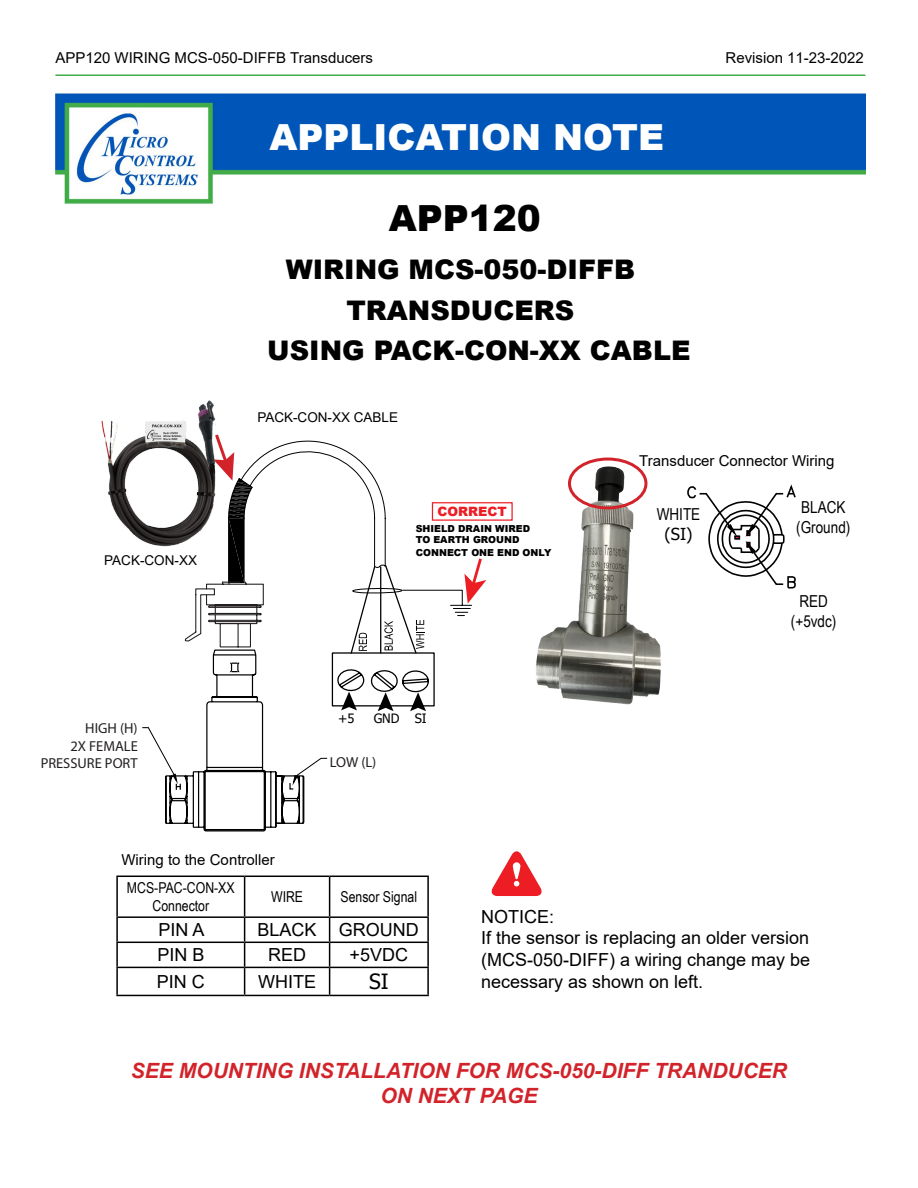
<style>
.page{position:relative;width:918px;height:1188px;background:#fff}
.page>*{position:absolute;margin:0;border:0;box-sizing:border-box;transform-origin:0 0}
.t1{font:900 36px "Arial";color:#fff}
.t2{font:900 36px "Arial";color:#000}
.t3{font:900 27px "Arial";color:#000}
.t4{font:italic 700 21px/25.2px "Arial";color:#d2232a;text-align:center}
.t5{font:21px "Tahoma";color:#000}
.t6{font:18px/21.6px "Arial";color:#000}
.t7{font:16.5px/19.8px "Arial Narrow";color:#000}
.t8{font:16.5px "Tahoma";color:#000}
.t9{font:15px "Arial";color:#000}
.t10{font:15px/18px "Arial Narrow";color:#000;text-align:center}
.t11{font:14.55px/17.4px "Myriad Pro";color:#231f20;text-align:right}
.t12{font:13.5px "Arial";color:#000}
.t13{font:12.9px "Tahoma";color:#000}
.t14{font:900 12.9px "Arial";color:#ed1d24}
.t15{font:900 9.6px/11.6px "Arial";color:#010101}
</style>
<div class="page">
<hr style="left:55px;top:74px;width:810px;height:2px;background:#41ad49">
<img style="left:55px;top:93px;width:810px;height:111px">
<div style="left:432px;top:502px;width:81px;height:19px;border:1px solid #ed1d24"></div>
<img style="left:536px;top:464px;width:125px;height:241px">
<svg style="left:687px;top:484px;width:109px;height:105px"></svg>
<hr style="left:116px;top:876px;width:129px;height:1px;background:#000">
<hr style="left:116px;top:877px;width:2px;height:39px;background:#000">
<hr style="left:245px;top:876px;width:85px;height:1px;background:#000">
<hr style="left:244px;top:877px;width:1px;height:39px;background:#000">
<hr style="left:330px;top:876px;width:99px;height:1px;background:#000">
<hr style="left:329px;top:877px;width:1px;height:39px;background:#000">
<hr style="left:427px;top:877px;width:2px;height:39px;background:#000">
<hr style="left:116px;top:916px;width:129px;height:2px;background:#000">
<hr style="left:116px;top:918px;width:2px;height:24px;background:#000">
<hr style="left:245px;top:916px;width:85px;height:2px;background:#000">
<hr style="left:330px;top:916px;width:99px;height:2px;background:#000">
<hr style="left:427px;top:918px;width:2px;height:24px;background:#000">
<hr style="left:116px;top:942px;width:129px;height:1px;background:#000">
<hr style="left:116px;top:943px;width:2px;height:24px;background:#000">
<hr style="left:245px;top:942px;width:85px;height:1px;background:#000">
<hr style="left:330px;top:942px;width:99px;height:1px;background:#000">
<hr style="left:427px;top:943px;width:2px;height:24px;background:#000">
<hr style="left:116px;top:967px;width:129px;height:1px;background:#000">
<hr style="left:116px;top:968px;width:2px;height:27px;background:#000">
<hr style="left:245px;top:967px;width:85px;height:1px;background:#000">
<svg style="left:244px;top:918px;width:1px;height:77px"></svg>
<hr style="left:330px;top:967px;width:99px;height:1px;background:#000">
<svg style="left:329px;top:918px;width:1px;height:77px"></svg>
<hr style="left:427px;top:968px;width:2px;height:27px;background:#000">
<hr style="left:116px;top:995px;width:129px;height:1px;background:#000">
<hr style="left:245px;top:995px;width:85px;height:1px;background:#000">
<hr style="left:330px;top:995px;width:99px;height:1px;background:#000">
<svg style="left:492px;top:851px;width:50px;height:45px"></svg>
<div style="left:568px;top:458px;width:79px;height:51px;border:3px solid #d2232a;border-radius:50%"></div>
<img style="left:101px;top:400px;width:113px;height:141px">
<svg style="left:142px;top:414px;width:344px;height:418px"></svg>
<p class="t9" style="left:55px;top:47px;width:319px">APP120 WIRING MCS-050-DIFFB Transducers</p>
<p class="t9" style="left:726px;top:47px;width:140px">Revision 11-23-2022</p>
<h1 class="t1" style="left:269px;top:111px;width:396px">APPLICATION NOTE</h1>
<h1 class="t2" style="left:389px;top:192px;width:154px">APP120</h1>
<h2 class="t3" style="left:286px;top:250px;width:351px">WIRING MCS-050-DIFFB</h2>
<h2 class="t3" style="left:346px;top:290px;width:229px">TRANSDUCERS</h2>
<h2 class="t3" style="left:267px;top:331px;width:425px">USING PACK-CON-XX CABLE</h2>
<p class="t12" style="left:104px;top:551px;width:94px">PACK-CON-XX</p>
<p class="t11" style="left:41px;top:719px;width:99px">HIGH (H)<br>2X FEMALE<br>PRESSURE PORT</p>
<p class="t12" style="left:257px;top:408px;width:142px">PACK-CON-XX CABLE</p>
<p class="t14" style="left:437px;top:502px;width:71px">CORRECT</p>
<p class="t15" style="left:416px;top:522px;width:116px">SHIELD DRAIN WIRED<br>TO EARTH GROUND</p>
<p class="t15" style="left:416px;top:546px;width:137px">CONNECT ONE END ONLY</p>
<p class="t13" style="left:338px;top:710px;width:18px">+5</p>
<p class="t13" style="left:374px;top:710px;width:54px">GND SI</p>
<p class="t11" style="left:330px;top:754px;width:48px">LOW (L)</p>
<p class="t9" style="left:121px;top:849px;width:155px">Wiring to the Controller</p>
<p class="t9" style="left:639px;top:450px;width:197px">Transducer Connector Wiring</p>
<p class="t7" style="left:657px;top:504px;width:45px">WHITE</p>
<p class="t8" style="left:665px;top:523px;width:29px">(SI)</p>
<p class="t7" style="left:796px;top:496px;width:56px">BLACK (Ground)</p>
<p class="t7" style="left:791px;top:591px;width:47px;text-align:center">RED (+5vdc)</p>
<p class="t10" style="left:127px;top:878px;width:109px">MCS-PAC-CON-XX<br>Connector</p>
<p class="t10" style="left:271px;top:887px;width:34px">WIRE</p>
<p class="t10" style="left:341px;top:887px;width:78px">Sensor Signal</p>
<p class="t6" style="left:158px;top:919px;width:48px">PIN A</p>
<p class="t6" style="left:258px;top:919px;width:163px">BLACK GROUND</p>
<p class="t6" style="left:157px;top:944px;width:49px">PIN B</p>
<p class="t6" style="left:268px;top:944px;width:39px">RED</p>
<p class="t6" style="left:350px;top:944px;width:60px">+5VDC</p>
<p class="t6" style="left:157px;top:971px;width:50px">PIN C</p>
<p class="t6" style="left:258px;top:971px;width:59px">WHITE</p>
<p class="t5" style="left:369px;top:968px;width:21px">SI</p>
<p class="t6" style="left:481px;top:906px;width:331px">NOTICE:<br>If the sensor is replacing an older version (MCS-050-DIFF) a wiring change may be necessary as shown on left.</p>
<p class="t4" style="left:131px;top:1059px;width:658px">SEE MOUNTING INSTALLATION FOR MCS-050-DIFF TRANDUCER<br>ON NEXT PAGE</p>
</div>
